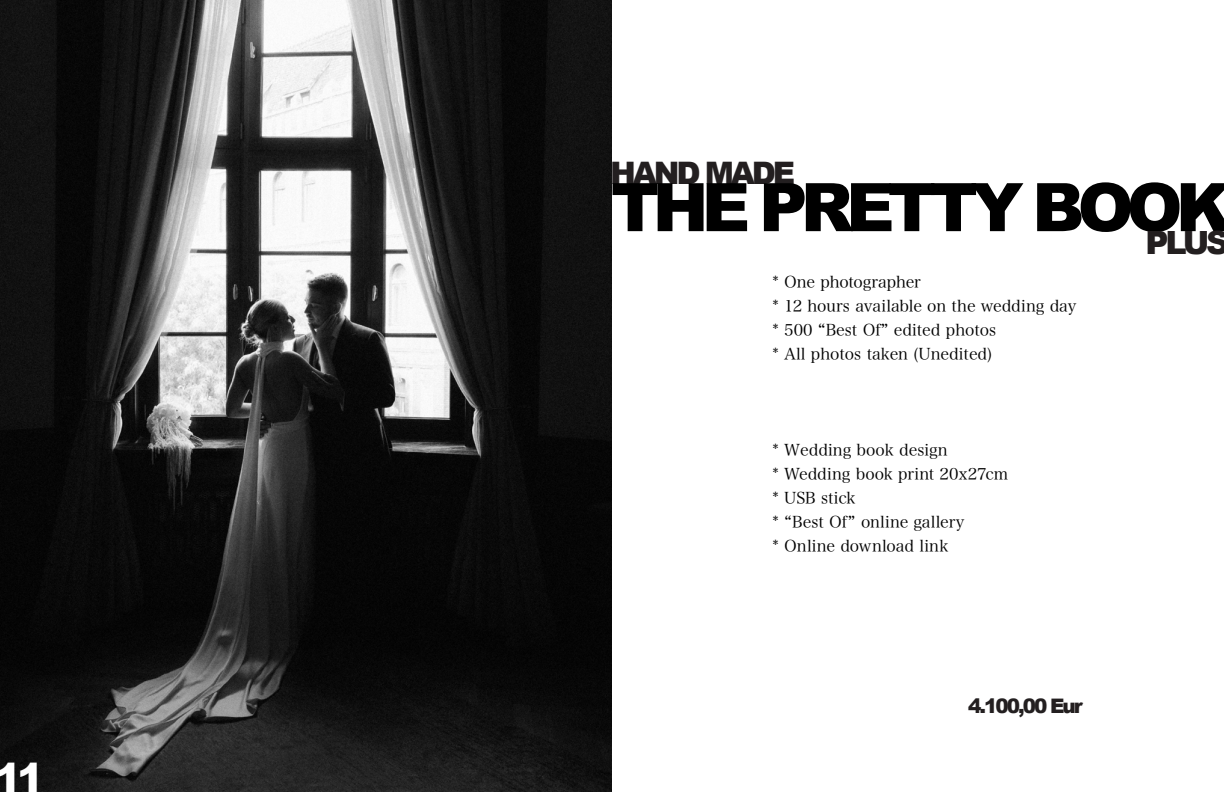
<style>
.page{position:relative;width:1224px;height:792px;background:#fff}
.page>*{position:absolute;margin:0;border:0;box-sizing:border-box;transform-origin:0 0}
.t1{font:900 67px "Arial";letter-spacing:-.1em;color:#000}
.t2{font:900 40px "Arial";color:#fff}
.t3{font:900 31px "Arial";letter-spacing:-.1em;color:#231f20}
.t4{font:900 20px "Arial";letter-spacing:-.1em;color:#231f20}
.t5{font:16px/24px "Hira Min Pro W3";color:#000}
</style>
<div class="page">
<img style="left:0;top:0;width:612px;height:792px">
<h2 class="t2" style="left:-5px;top:749px;width:51px">11</h2>
<h3 class="t3" style="left:610px;top:150px;width:187px">HAND MADE</h3>
<h1 class="t1" style="left:611px;top:159px;width:622px">THE PRETTY BOOK<sub>PLUS</sub></h1>
<p class="t5" style="left:773px;top:269px;width:305px">* One photographer<br>* 12 hours available on the wedding day * 500 “Best Of” edited photos<br>* All photos taken (Unedited)</p>
<p class="t5" style="left:773px;top:437px;width:237px">* Wedding book design<br>* Wedding book print 20x27cm * USB stick<br>* “Best Of” online gallery<br>* Online download link</p>
<p class="t4" style="left:968px;top:691px;width:116px">4.100,00 Eur</p>
</div>
